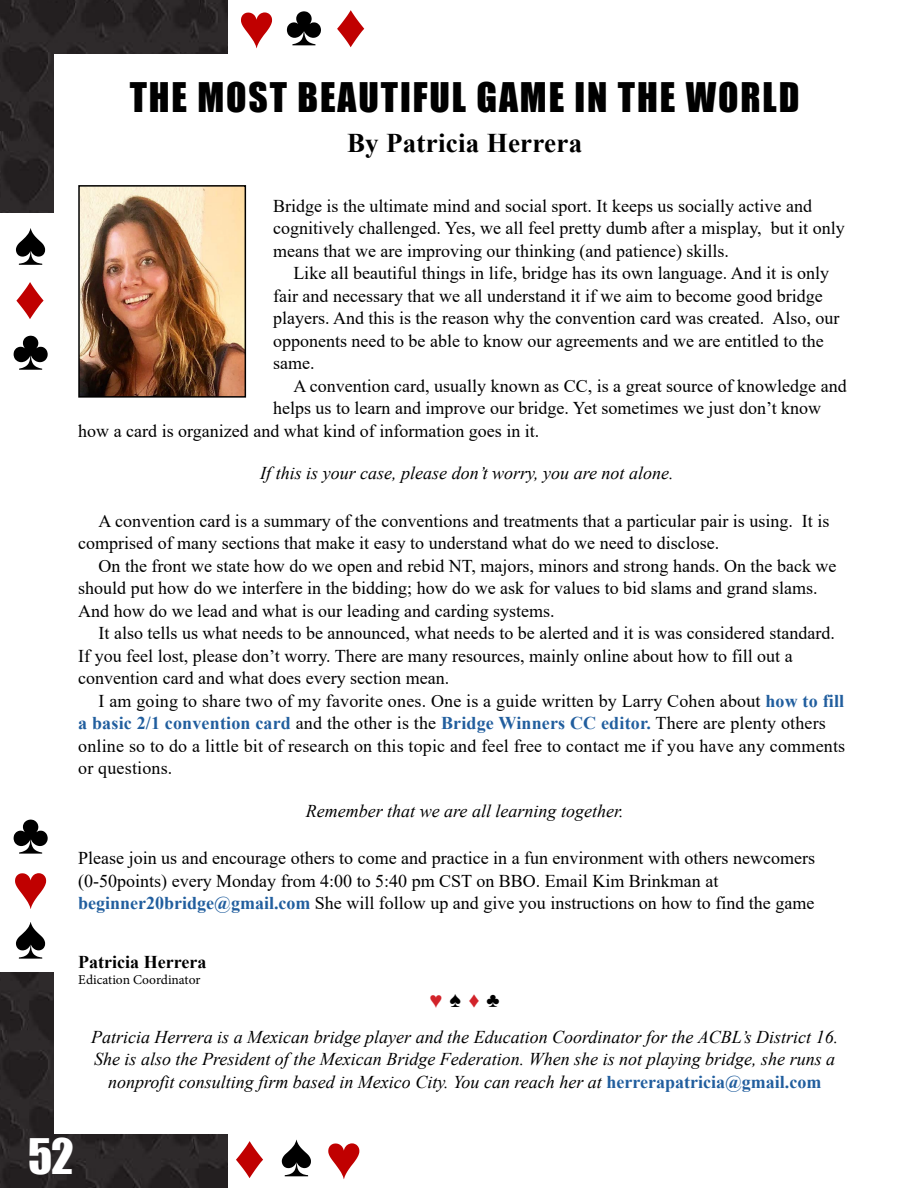
<style>
.page{position:relative;width:918px;height:1188px;background:#fff}
.page>*{position:absolute;margin:0;border:0;box-sizing:border-box;transform-origin:0 0}
.t1{font:45px "Impact";color:#fff}
.t2{font:37.5px "Impact";letter-spacing:.05em;color:#000}
.t3{font:700 27px "Times New Roman";letter-spacing:.01em;color:#000}
.t4{font:18px/22.5px "Times New Roman";color:#000}
.t5{font:italic 18px/22.5px "Times New Roman";color:#000;text-align:center}
.t6{font:700 18px "Times New Roman";color:#000}
.t7{font:13.5px "Minion Pro";color:#000}
.s1{font-weight:700;color:#215e9e}
.s2{font-weight:700;font-style:normal;color:#215e9e}
</style>
<div class="page">
<img style="left:0;top:0;width:228px;height:1188px">
<div style="left:54px;top:54px;width:810px;height:1080px;background:#fff"></div>
<div style="left:0;top:214px;width:918px;height:758px;background:#fff"></div>
<img style="left:81px;top:188px;width:162px;height:207px">
<div style="left:78px;top:185px;width:168px;height:213px;border:2px solid #000"></div>
<h2 class="t2" style="left:130px;top:69px;width:671px">THE MOST BEAUTIFUL GAME IN THE WORLD</h2>
<h3 class="t3" style="left:347px;top:123px;width:237px">By Patricia Herrera</h3>
<p class="t4" style="left:273px;top:194px;width:573px">Bridge is the ultimate mind and social sport. It keeps us socially active and cognitively challenged. Yes, we all feel pretty dumb after a misplay, but it only means that we are improving our thinking (and patience) skills.</p>
<p class="t4" style="left:273px;top:261px;width:568px;text-indent:20px">Like all beautiful things in life, bridge has its own language. And it is only fair and necessary that we all understand it if we aim to become good bridge players. And this is the reason why the convention card was created. Also, our opponents need to be able to know our agreements and we are entitled to the same.</p>
<p class="t4" style="left:293px;top:374px;width:555px">A convention card, usually known as CC, is a great source of knowledge and</p>
<p class="t4" style="left:273px;top:396px;width:550px">helps us to learn and improve our bridge. Yet sometimes we just don’t know</p>
<p class="t4" style="left:78px;top:419px;width:463px">how a card is organized and what kind of information goes in it.</p>
<p class="t5" style="left:260px;top:462px;width:415px">If this is your case, please don’t worry, you are not alone.</p>
<p class="t4" style="left:78px;top:509px;width:753px;text-indent:20px">A convention card is a summary of the conventions and treatments that a particular pair is using. It is comprised of many sections that make it easy to understand what do we need to disclose.</p>
<p class="t4" style="left:78px;top:554px;width:760px;text-indent:20px">On the front we state how do we open and rebid NT, majors, minors and strong hands. On the back we should put how do we interfere in the bidding; how do we ask for values to bid slams and grand slams.<br>And how do we lead and what is our leading and carding systems.</p>
<p class="t4" style="left:78px;top:621px;width:758px;text-indent:20px">It also tells us what needs to be announced, what needs to be alerted and it is was considered standard.<br>If you feel lost, please don’t worry. There are many resources, mainly online about how to fill out a convention card and what does every section mean.</p>
<p class="t4" style="left:78px;top:689px;width:768px;text-indent:20px">I am going to share two of my favorite ones. One is a guide written by Larry Cohen about <span class="s1">how to fill a basic 2/1 convention card</span> and the other is the <span class="s1">Bridge Winners CC editor.</span> There are plenty others online so to do a little bit of research on this topic and feel free to contact me if you have any comments or questions.</p>
<p class="t5" style="left:306px;top:799px;width:319px">Remember that we are all learning together.</p>
<p class="t4" style="left:78px;top:846px;width:738px">Please join us and encourage others to come and practice in a fun environment with others newcomers (0-50points) every Monday from 4:00 to 5:40 pm CST on BBO. Email Kim Brinkman at <span class="s1">beginner20bridge@gmail.com</span> She will follow up and give you instructions on how to find the game</p>
<p class="t6" style="left:78px;top:948px;width:130px">Patricia Herrera</p>
<p class="t7" style="left:78px;top:971px;width:124px">Edication Coordinator</p>
<p class="t5" style="left:91px;top:1025px;width:749px">Patricia Herrera is a Mexican bridge player and the Education Coordinator for the ACBL’s District 16.<br>She is also the President of the Mexican Bridge Federation. When she is not playing bridge, she runs a nonprofit consulting firm based in Mexico City. You can reach her at <span class="s2">herrerapatricia@gmail.com</span></p>
<h1 class="t1" style="left:28px;top:1121px;width:47px">52</h1>
</div>
